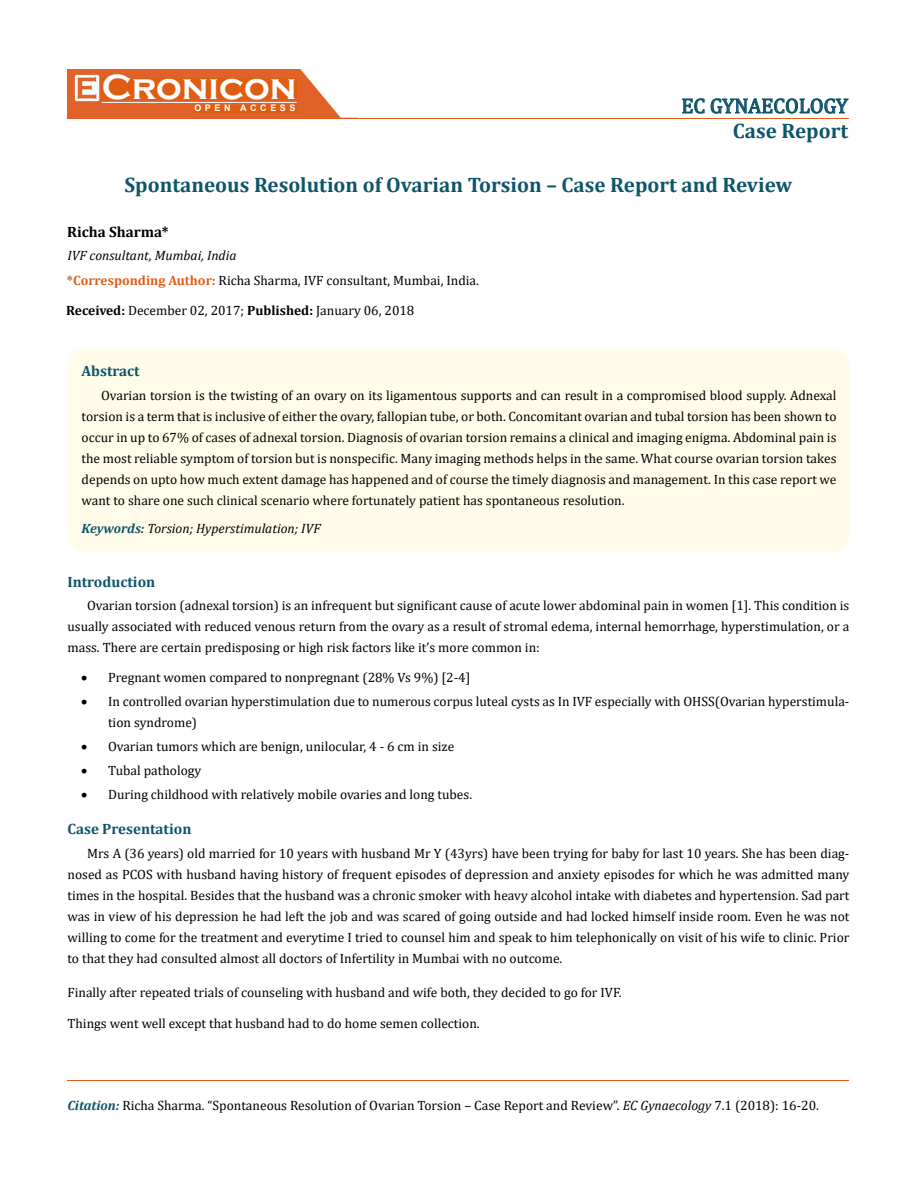
<style>
.page{position:relative;width:917px;height:1190px;background:#fff}
.page>*{position:absolute;margin:0;border:0;box-sizing:border-box;transform-origin:0 0}
.t1{font:700 36px "Copperplate Gothic";color:#fff}
.t2{font:700 21px "Cambria";color:#0e546a}
.t3{font:21px "Cambria";color:#0e546a}
.t4{font:700 15px "Cambria";color:#0e546a}
.t5{font:700 15px "Cambria";color:#000}
.t6{font:13.5px/21px "Cambria";color:#000;text-align:justify}
.t7{font:italic 13.5px "Cambria";color:#000}
.t8{font:700 9px "Arial";letter-spacing:.4em;color:#fff}
.s1{font-style:italic}
.s2{font-weight:700;color:#e05d1a}
.s3{font-weight:700}
.s4{font-weight:700;color:#0e546a}
.s5{font-weight:700;font-style:italic;color:#0e546a}
</style>
<div class="page">
<div style="left:67px;top:70px;width:290px;height:49px;background:#e06228"></div>
<svg style="left:300px;top:69px;width:58px;height:49px"></svg>
<img style="left:75px;top:75px;width:24px;height:26px">
<div style="left:102px;top:79px;width:195px;height:21px;background:#df5d11"></div>
<div style="left:194px;top:105px;width:103px;height:7px;background:#df5d11"></div>
<svg style="left:682px;top:98px;width:166px;height:16px"></svg>
<hr style="left:102px;top:102px;width:194px;height:1px;background:#fff">
<hr style="left:279px;top:118px;width:569px;height:1px;background:#e05d1a">
<hr style="left:67px;top:1080px;width:782px;height:1px;background:#e05d1a">
<div style="left:67px;top:348px;width:782px;height:204px;background:#fffde9;border-radius:18px"></div>
<h1 class="t1" style="left:102px;top:68px;width:196px">Cronicon</h1>
<p class="t8" style="left:194px;top:102px;width:103px">OPEN ACCESS</p>
<h2 class="t3" style="left:681px;top:93px;width:168px">EC GYNAECOLOGY</h2>
<h2 class="t2" style="left:732px;top:116px;width:117px">Case Report</h2>
<h2 class="t2" style="left:124px;top:169px;width:669px">Spontaneous Resolution of Ovarian Torsion – Case Report and Review</h2>
<p class="t5" style="left:67px;top:221px;width:103px">Richa Sharma*</p>
<p class="t6" style="left:67px;top:242px;width:413px;line-height:25.8px"><span class="s1">IVF consultant, Mumbai, India<br></span><span class="s2">*Corresponding Author:</span> Richa Sharma, IVF consultant, Mumbai, India.</p>
<p class="t6" style="left:66px;top:300px;width:350px"><span class="s3">Received:</span> December 02, 2017; <span class="s3">Published:</span> January 06, 2018</p>
<p class="t4" style="left:82px;top:360px;width:60px">Abstract</p>
<p class="t6" style="left:82px;top:385px;width:756px;text-indent:19px">Ovarian torsion is the twisting of an ovary on its ligamentous supports and can result in a compromised blood supply. Adnexal torsion is a term that is inclusive of either the ovary, fallopian tube, or both. Concomitant ovarian and tubal torsion has been shown to occur in up to 67% of cases of adnexal torsion. Diagnosis of ovarian torsion remains a clinical and imaging enigma. Abdominal pain is the most reliable symptom of torsion but is nonspecific. Many imaging methods helps in the same. What course ovarian torsion takes depends on upto how much extent damage has happened and of course the timely diagnosis and management. In this case report we want to share one such clinical scenario where fortunately patient has spontaneous resolution.</p>
<p class="t7" style="left:82px;top:519px;width:240px"><span class="s4">Keywords:</span> Torsion; Hyperstimulation; IVF</p>
<p class="t4" style="left:67px;top:571px;width:89px">Introduction</p>
<p class="t6" style="left:67px;top:595px;width:783px;text-indent:19px">Ovarian torsion (adnexal torsion) is an infrequent but significant cause of acute lower abdominal pain in women [1]. This condition is usually associated with reduced venous return from the ovary as a result of stromal edema, internal hemorrhage, hyperstimulation, or a mass. There are certain predisposing or high risk factors like it’s more common in:</p>
<p class="t6" style="left:81px;top:666px;width:391px">• Pregnant women compared to nonpregnant (28% Vs 9%) [2-4]</p>
<p class="t6" style="left:108px;top:690px;width:742px;text-indent:-27px">• In controlled ovarian hyperstimulation due to numerous corpus luteal cysts as In IVF especially with OHSS(Ovarian hyperstimula&shy;tion syndrome)</p>
<p class="t6" style="left:81px;top:735px;width:375px">• Ovarian tumors which are benign, unilocular, 4 - 6 cm in size</p>
<p class="t6" style="left:81px;top:759px;width:122px">• Tubal pathology</p>
<p class="t6" style="left:81px;top:783px;width:392px">• During childhood with relatively mobile ovaries and long tubes.</p>
<p class="t4" style="left:67px;top:818px;width:125px">Case Presentation</p>
<p class="t6" style="left:67px;top:843px;width:783px;text-indent:19px">Mrs A (36 years) old married for 10 years with husband Mr Y (43yrs) have been trying for baby for last 10 years. She has been diag&shy;nosed as PCOS with husband having history of frequent episodes of depression and anxiety episodes for which he was admitted many times in the hospital. Besides that the husband was a chronic smoker with heavy alcohol intake with diabetes and hypertension. Sad part was in view of his depression he had left the job and was scared of going outside and had locked himself inside room. Even he was not willing to come for the treatment and everytime I tried to counsel him and speak to him telephonically on visit of his wife to clinic. Prior to that they had consulted almost all doctors of Infertility in Mumbai with no outcome.</p>
<p class="t6" style="left:67px;top:982px;width:555px">Finally after repeated trials of counseling with husband and wife both, they decided to go for IVF.</p>
<p class="t6" style="left:67px;top:1013px;width:413px">Things went well except that husband had to do home semen collection.</p>
<p class="t6" style="left:67px;top:1094px;width:753px"><span class="s5">Citation:</span> Richa Sharma. “Spontaneous Resolution of Ovarian Torsion – Case Report and Review”. <span class="s1">EC Gynaecology</span> 7.1 (2018): 16-20.</p>
</div>
